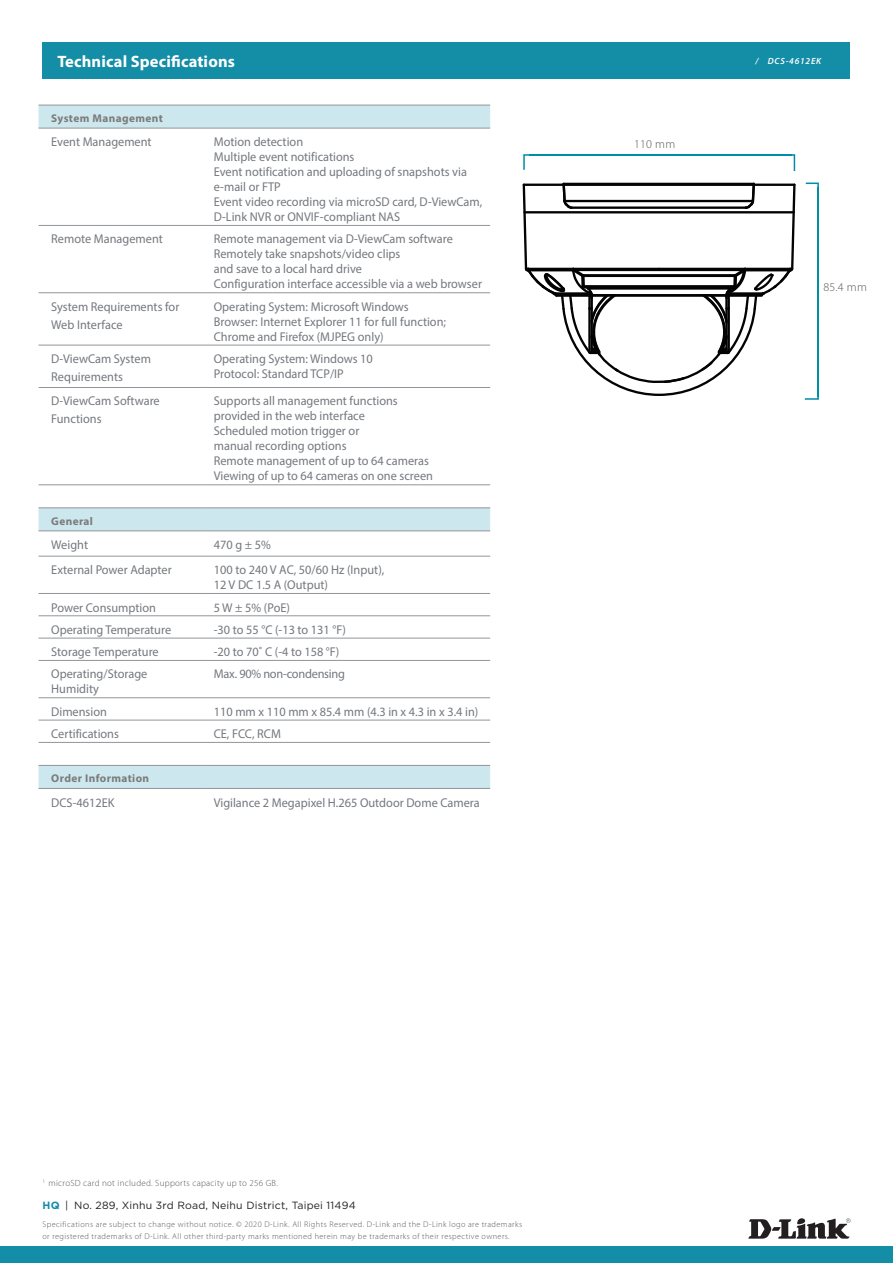
<style>
.page{position:relative;width:893px;height:1263px;background:#fff}
.page>*{position:absolute;margin:0;border:0;box-sizing:border-box;transform-origin:0 0}
.t1{font:700 16.5px "Myriad Pro";letter-spacing:.01em;color:#fff}
.t2{font:12.75px/15px "Myriad Pro";color:#74787d}
.t3{font:12.75px "Myriad Pro";letter-spacing:-.02em;color:#74787d}
.t4{font:300 12px "Myriad Pro";letter-spacing:.02em;color:#57585a}
.t5{font:700 11.25px "Myriad Pro";letter-spacing:.035em;color:#7b7b7a}
.t6{font:10.5px "Gotham";letter-spacing:.02em;color:#231f20}
.t7{font:300 9px "Myriad Pro";letter-spacing:.03em;color:#57585a}
.t8{font:italic 600 9px "Myriad Pro";letter-spacing:.085em;color:#fff}
.t9{font:300 8.25px/12px "Myriad Pro";letter-spacing:.05em;color:#57585a}
.s1{font-weight:700;color:#148da7}
</style>
<div class="page">
<div style="left:0;top:1247px;width:893px;height:16px;background:#148da7"></div>
<div style="left:43px;top:43px;width:807px;height:36px;background:#148da7"></div>
<svg style="left:748px;top:1218px;width:102px;height:21px"></svg>
<div style="left:39px;top:106px;width:451px;height:22px;background:#cde7ee"></div>
<div style="left:39px;top:509px;width:451px;height:22px;background:#cde7ee"></div>
<div style="left:39px;top:766px;width:451px;height:22px;background:#cde7ee"></div>
<hr style="left:39px;top:105px;width:162px;height:1px;background:#939598">
<hr style="left:201px;top:105px;width:289px;height:1px;background:#939598">
<hr style="left:39px;top:128px;width:162px;height:1px;background:#939598">
<hr style="left:201px;top:128px;width:289px;height:1px;background:#939598">
<hr style="left:39px;top:225px;width:162px;height:1px;background:#939598">
<hr style="left:201px;top:225px;width:289px;height:1px;background:#939598">
<hr style="left:39px;top:292px;width:162px;height:1px;background:#939598">
<hr style="left:201px;top:292px;width:289px;height:1px;background:#939598">
<hr style="left:39px;top:345px;width:162px;height:1px;background:#939598">
<hr style="left:201px;top:345px;width:289px;height:1px;background:#939598">
<hr style="left:39px;top:387px;width:162px;height:1px;background:#939598">
<hr style="left:201px;top:387px;width:289px;height:1px;background:#939598">
<hr style="left:39px;top:485px;width:162px;height:1px;background:#939598">
<hr style="left:201px;top:485px;width:289px;height:1px;background:#939598">
<hr style="left:39px;top:508px;width:162px;height:1px;background:#939598">
<hr style="left:201px;top:508px;width:289px;height:1px;background:#939598">
<hr style="left:39px;top:531px;width:162px;height:1px;background:#939598">
<hr style="left:201px;top:531px;width:289px;height:1px;background:#939598">
<hr style="left:39px;top:556px;width:162px;height:1px;background:#939598">
<hr style="left:201px;top:556px;width:289px;height:1px;background:#939598">
<hr style="left:39px;top:593px;width:162px;height:1px;background:#939598">
<hr style="left:201px;top:593px;width:289px;height:1px;background:#939598">
<hr style="left:39px;top:615px;width:162px;height:1px;background:#939598">
<hr style="left:201px;top:615px;width:289px;height:1px;background:#939598">
<hr style="left:39px;top:638px;width:162px;height:1px;background:#939598">
<hr style="left:201px;top:638px;width:289px;height:1px;background:#939598">
<hr style="left:39px;top:660px;width:162px;height:1px;background:#939598">
<hr style="left:201px;top:660px;width:289px;height:1px;background:#939598">
<hr style="left:39px;top:697px;width:162px;height:1px;background:#939598">
<hr style="left:201px;top:697px;width:289px;height:1px;background:#939598">
<hr style="left:39px;top:720px;width:162px;height:1px;background:#939598">
<hr style="left:201px;top:720px;width:289px;height:1px;background:#939598">
<hr style="left:39px;top:742px;width:162px;height:1px;background:#939598">
<hr style="left:201px;top:742px;width:289px;height:1px;background:#939598">
<hr style="left:39px;top:765px;width:162px;height:1px;background:#939598">
<hr style="left:201px;top:765px;width:289px;height:1px;background:#939598">
<hr style="left:39px;top:788px;width:162px;height:1px;background:#939598">
<hr style="left:201px;top:788px;width:289px;height:1px;background:#939598">
<svg style="left:522px;top:182px;width:274px;height:214px"></svg>
<svg style="left:523px;top:154px;width:273px;height:17px"></svg>
<svg style="left:804px;top:182px;width:15px;height:218px"></svg>
<p class="t1" style="left:57px;top:51px;width:179px">Technical Specifications</p>
<p class="t8" style="left:755px;top:56px;width:67px">/ DCS-4612EK</p>
<p class="t5" style="left:51px;top:111px;width:113px">System Management</p>
<p class="t2" style="left:51px;top:134px;width:102px">Event Management</p>
<p class="t2" style="left:214px;top:134px;width:270px">Motion detection<br>Multiple event notifications<br>Event notification and uploading of snapshots via e-mail or FTP<br>Event video recording via microSD card, D-ViewCam, D-Link NVR or ONVIF-compliant NAS</p>
<p class="t2" style="left:51px;top:231px;width:113px">Remote Management</p>
<p class="t2" style="left:214px;top:231px;width:270px">Remote management via D-ViewCam software Remotely take snapshots/video clips<br>and save to a local hard drive<br>Configuration interface accessible via a web browser</p>
<p class="t2" style="left:51px;top:297px;width:130px;line-height:18px">System Requirements for<br>Web Interface</p>
<p class="t2" style="left:214px;top:299px;width:234px">Operating System: Microsoft Windows<br>Browser: Internet Explorer 11 for full function;<br>Chrome and Firefox (MJPEG only)</p>
<p class="t2" style="left:51px;top:350px;width:101px;line-height:18px">D-ViewCam System<br>Requirements</p>
<p class="t2" style="left:214px;top:351px;width:161px">Operating System: Windows 10<br>Protocol: Standard TCP/IP</p>
<p class="t2" style="left:51px;top:392px;width:110px;line-height:18px">D-ViewCam Software<br>Functions</p>
<p class="t2" style="left:214px;top:393px;width:221px">Supports all management functions provided in the web interface<br>Scheduled motion trigger or<br>manual recording options<br>Remote management of up to 64 cameras<br>Viewing of up to 64 cameras on one screen</p>
<p class="t5" style="left:51px;top:514px;width:43px">General</p>
<p class="t2" style="left:51px;top:537px;width:38px">Weight</p>
<p class="t2" style="left:214px;top:537px;width:59px">470 g ± 5%</p>
<p class="t2" style="left:51px;top:562px;width:122px">External Power Adapter</p>
<p class="t2" style="left:214px;top:562px;width:172px">100 to 240 V AC, 50/60 Hz (Input),<br>12 V DC 1.5 A (Output)</p>
<p class="t2" style="left:51px;top:599px;width:106px">Power Consumption</p>
<p class="t2" style="left:214px;top:599px;width:78px">5 W ± 5% (PoE)</p>
<p class="t2" style="left:51px;top:622px;width:121px">Operating Temperature</p>
<p class="t2" style="left:214px;top:622px;width:134px">-30 to 55 °C (-13 to 131 °F)</p>
<p class="t2" style="left:51px;top:644px;width:109px">Storage Temperature</p>
<p class="t2" style="left:214px;top:644px;width:127px">-20 to 70˚ C (-4 to 158 °F)</p>
<p class="t2" style="left:51px;top:666px;width:98px">Operating/Storage<br>Humidity</p>
<p class="t3" style="left:214px;top:666px;width:133px">Max. 90% non-condensing</p>
<p class="t2" style="left:51px;top:704px;width:57px">Dimension</p>
<p class="t2" style="left:214px;top:704px;width:266px">110 mm x 110 mm x 85.4 mm (4.3 in x 4.3 in x 3.4 in)</p>
<p class="t2" style="left:51px;top:726px;width:69px">Certifications</p>
<p class="t2" style="left:214px;top:726px;width:69px">CE, FCC, RCM</p>
<p class="t5" style="left:51px;top:771px;width:99px">Order Information</p>
<p class="t2" style="left:51px;top:795px;width:65px">DCS-4612EK</p>
<p class="t2" style="left:214px;top:795px;width:267px">Vigilance 2 Megapixel H.265 Outdoor Dome Camera</p>
<p class="t4" style="left:634px;top:137px;width:43px">110 mm</p>
<p class="t7" style="left:43px;top:1178px;width:237px"><sup>1</sup> microSD card not included. Supports capacity up to 256 GB.</p>
<p class="t6" style="left:43px;top:1199px;width:315px"><span class="s1">HQ</span> | No. 289, Xinhu 3rd Road, Neihu District, Taipei 11494</p>
<p class="t9" style="left:43px;top:1218px;width:481px">Specifications are subject to change without notice. © 2020 D-Link. All Rights Reserved. D-Link and the D-Link logo are trademarks or registered trademarks of D-Link. All other third-party marks mentioned herein may be trademarks of their respective owners.</p>
<p class="t4" style="left:823px;top:280px;width:45px">85.4 mm</p>
</div>
